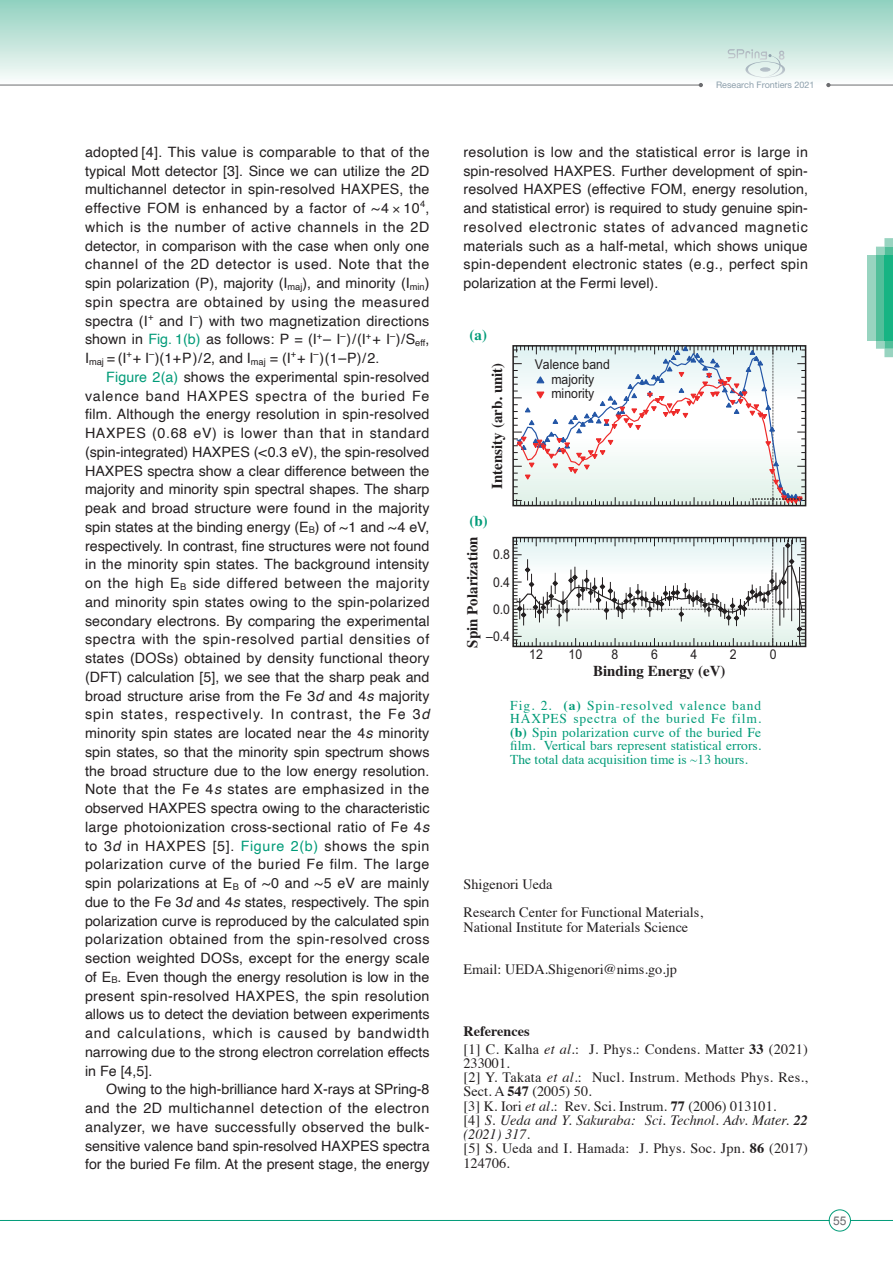
<style>
.page{position:relative;width:893px;height:1263px;background:#fff}
.page>*{position:absolute;margin:0;border:0;box-sizing:border-box;transform-origin:0 0}
.t1{font:700 15px "Times";color:#231f20}
.t2{font:700 15px "Times";color:#009b78}
.t3{font:14.25px/18.8px "Helvetica";color:#231f20;text-align:justify}
.t4{font:14.25px/14.2px "Times";color:#231f20}
.t5{font:13.5px/13.5px "Times";color:#009b78;text-align:justify}
.t6{font:13.5px/27.2px "Arial Narrow";color:#231f20;text-align:center;scale:1.11 1}
.t7{font:12px "Arial";color:#6c6d70}
.t8{font:9px "Helvetica Neue";color:#8c9fab}
.s1{color:#009b78}
.s2{font-style:italic}
.s3{font-weight:700}
.s4{font-weight:700;font-style:italic}
</style>
<div class="page">
<div style="left:0;top:0;width:893px;height:85px;background:linear-gradient(to bottom,#90d0be,#fcfcfc)"></div>
<hr style="left:0;top:85px;width:701px;height:1px;background:#6c6d70">
<hr style="left:828px;top:85px;width:65px;height:1px;background:#6c6d70">
<svg style="left:826px;top:83px;width:4px;height:4px"></svg>
<svg style="left:699px;top:83px;width:4px;height:4px"></svg>
<svg style="left:0;top:1209px;width:893px;height:22px"></svg>
<svg style="left:876px;top:238px;width:17px;height:119px"></svg>
<div style="left:867px;top:255px;width:9px;height:85px;background:#98d4c0"></div>
<div style="left:876px;top:255px;width:8px;height:85px;background:#51bf9a"></div>
<div style="left:884px;top:255px;width:9px;height:85px;background:#17b483"></div>
<svg style="left:728px;top:49px;width:57px;height:29px;background:#d8e7e4"></svg>
<svg style="left:512px;top:345px;width:294px;height:303px"></svg>
<svg style="left:513px;top:537px;width:293px;height:110px"></svg>
<svg style="left:513px;top:346px;width:293px;height:160px"></svg>
<p class="t3" style="left:85px;top:143px;width:346px">adopted [4]. This value is comparable to that of the typical Mott detector [3]. Since we can utilize the 2D multichannel detector in spin-resolved HAXPES, the effective FOM is enhanced by a factor of ~4 10<sup>4</sup>, which is the number of active channels in the 2D detector, in comparison with the case when only one channel of the 2D detector is used. Note that the spin polarization (P), majority (I<sub>maj</sub>), and minority (I<sub>min</sub>) spin spectra are obtained by using the measured spectra (I<sup>+</sup> and I<sup>–</sup>) with two magnetization directions shown in <span class="s1">Fig. 1(b)</span> as follows: P = (I<sup>+</sup>– I<sup>–</sup>)/(I<sup>+</sup>+ I<sup>–</sup>)/S<sub>eff</sub>, I<sub>maj</sub> = (I<sup>+</sup>+ I<sup>–</sup>)(1+P)/2, and I<sub>maj</sub> = (I<sup>+</sup>+ I<sup>–</sup>)(1–P)/2.</p>
<p class="t3" style="left:85px;top:368px;width:346px;text-indent:21px"><span class="s1">Figure 2(a)</span> shows the experimental spin-resolved valence band HAXPES spectra of the buried Fe film. Although the energy resolution in spin-resolved HAXPES (0.68 eV) is lower than that in standard (spin-integrated) HAXPES (&lt;0.3 eV), the spin-resolved HAXPES spectra show a clear difference between the majority and minority spin spectral shapes. The sharp peak and broad structure were found in the majority spin states at the binding energy (E<sub>B</sub>) of ~1 and ~4 eV, respectively. In contrast, fine structures were not found in the minority spin states. The background intensity on the high E<sub>B</sub> side differed between the majority and minority spin states owing to the spin-polarized secondary electrons. By comparing the experimental spectra with the spin-resolved partial densities of states (DOSs) obtained by density functional theory (DFT) calculation [5], we see that the sharp peak and broad structure arise from the Fe 3<span class="s2">d</span> and 4<span class="s2">s</span> majority spin states, respectively. In contrast, the Fe 3<span class="s2">d </span>minority spin states are located near the 4<span class="s2">s</span> minority spin states, so that the minority spin spectrum shows the broad structure due to the low energy resolution.<br>Note that the Fe 4<span class="s2">s</span> states are emphasized in the observed HAXPES spectra owing to the characteristic large photoionization cross-sectional ratio of Fe 4<span class="s2">s </span>to 3<span class="s2">d</span> in HAXPES [5]. <span class="s1">Figure 2(b)</span> shows the spin polarization curve of the buried Fe film. The large spin polarizations at E<sub>B</sub> of ~0 and ~5 eV are mainly due to the Fe 3<span class="s2">d</span> and 4<span class="s2">s</span> states, respectively. The spin polarization curve is reproduced by the calculated spin polarization obtained from the spin-resolved cross section weighted DOSs, except for the energy scale of E<sub>B</sub>. Even though the energy resolution is low in the present spin-resolved HAXPES, the spin resolution allows us to detect the deviation between experiments and calculations, which is caused by bandwidth narrowing due to the strong electron correlation effects in Fe [4,5].</p>
<p class="t3" style="left:85px;top:1080px;width:346px;text-indent:21px">Owing to the high-brilliance hard X-rays at SPring-8 and the 2D multichannel detection of the electron analyzer, we have successfully observed the bulk&shy;sensitive valence band spin-resolved HAXPES spectra for the buried Fe film. At the present stage, the energy</p>
<p class="t8" style="left:716px;top:78px;width:100px">Research Frontiers 2021</p>
<p class="t3" style="left:463px;top:143px;width:346px">resolution is low and the statistical error is large in spin-resolved HAXPES. Further development of spin&shy;resolved HAXPES (effective FOM, energy resolution, and statistical error) is required to study genuine spin&shy;resolved electronic states of advanced magnetic materials such as a half-metal, which shows unique spin-dependent electronic states (e.g., perfect spin polarization at the Fermi level).</p>
<p class="t2" style="left:470px;top:321px;width:19px">(a)</p>
<p class="t6" style="left:535px;top:350px;width:69px">Valence band</p>
<p class="t1" style="left:483px;top:489px;width:128px;rotate:-90deg">Intensity (arb. unit)</p>
<p class="t6" style="left:551px;top:371px;width:40px;line-height:14.4px;text-align:left">majority minority</p>
<p class="t2" style="left:470px;top:506px;width:20px">(b)</p>
<p class="t1" style="left:458px;top:648px;width:113px;rotate:-90deg">Spin Polarization</p>
<p class="t6" style="left:486px;top:541px;width:23px">0.8<br>0.4<br>0.0 –0.4</p>
<p class="t6" style="left:529px;top:640px;width:14px">12</p>
<p class="t6" style="left:569px;top:640px;width:14px">10</p>
<p class="t6" style="left:612px;top:640px;width:8px">8</p>
<p class="t6" style="left:651px;top:640px;width:8px">6</p>
<p class="t6" style="left:690px;top:640px;width:8px">4</p>
<p class="t6" style="left:730px;top:640px;width:8px">2</p>
<p class="t6" style="left:770px;top:640px;width:8px">0</p>
<p class="t1" style="left:593px;top:657px;width:134px">Binding Energy (eV)</p>
<p class="t5" style="left:510px;top:697px;width:252px">Fig. 2. <span class="s3">(a)</span> Spin-resolved valence band HAXPES spectra of the buried Fe film. <span class="s3">(b)</span> Spin polarization curve of the buried Fe film. Vertical bars represent statistical errors.<br>The total data acquisition time is ~13 hours.</p>
<p class="t4" style="left:463px;top:869px;width:241px;line-height:28.5px">Shigenori Ueda<br>Research Center for Functional Materials,</p>
<p class="t4" style="left:463px;top:918px;width:226px">National Institute for Materials Science</p>
<p class="t4" style="left:463px;top:961px;width:215px">Email: UEDA.Shigenori@nims.go.jp</p>
<p class="t4" style="left:463px;top:1021px;width:346px;line-height:17.9px"><span class="s3">References<br></span>[1] C. Kalha <span class="s2">et al</span>.: J. Phys.: Condens. Matter <span class="s3">33</span> (2021)</p>
<p class="t4" style="left:463px;top:1055px;width:346px">233001.<br>[2] Y. Takata <span class="s2">et al</span>.: Nucl. Instrum. Methods Phys. Res., Sect. A <span class="s3">547</span> (2005) 50.<br>[3] K. Iori <span class="s2">et al</span>.: Rev. Sci. Instrum. <span class="s3">77</span> (2006) 013101.<br>[4] <span class="s2">S. Ueda and Y. Sakuraba: Sci. Technol. Adv. Mater.</span> <span class="s4">22 </span><span class="s2">(2021) 317.<br></span>[5] S. Ueda and I. Hamada: J. Phys. Soc. Jpn. <span class="s3">86</span> (2017)<br>124706.</p>
<p class="t7" style="left:833px;top:1213px;width:15px">55</p>
</div>
